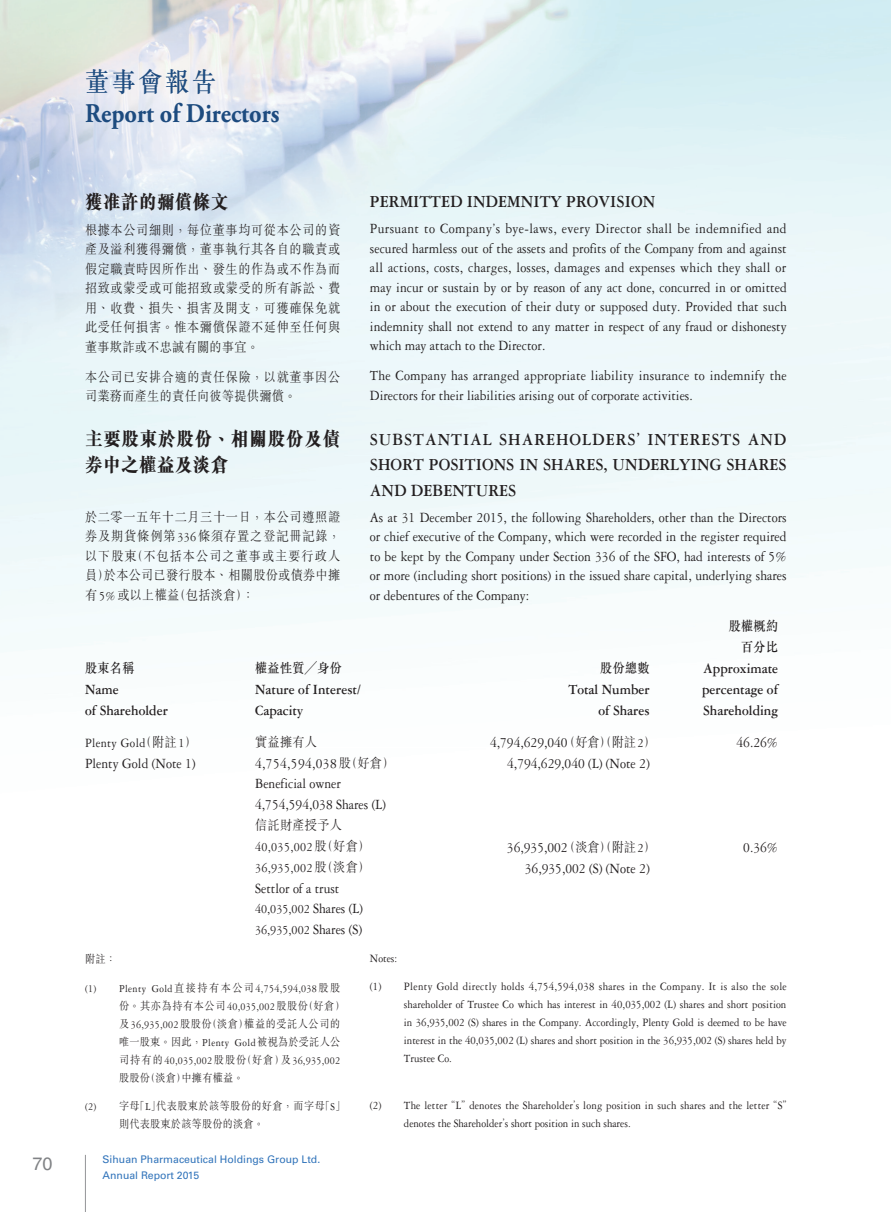
<style>
.page{position:relative;width:893px;height:1212px;background:#fff}
.page>*{position:absolute;margin:0;border:0;box-sizing:border-box;transform-origin:0 0}
.t1{font:700 27px "Adobe Garamond Pro";color:#1d4b7f;scale:.9 1}
.t2{font:500 27px "M Sung HK";letter-spacing:.1em;color:#1d4b7f;scale:.9 1}
._8__標題-C{font:800 19.5px/25.5px "M Sung HK";letter-spacing:.045em;color:#231f20;scale:.9 1}
._8__標題-C-2{font:800 19.5px "M Sung HK";letter-spacing:.025em;color:#231f20;scale:.9 1}
._3__標題{font:700 18px/25.5px "Garamond 3 LT Std";color:#231f20;text-align:justify;scale:.9 1}
.t3{font:18px "Helvetica LT Std";color:#808285}
._1__內文{font:15px/19.5px "Garamond 3 LT Std";color:#231f20;text-align:justify;scale:.9 1}
._1__內文-2{font:700 15px "Garamond 3 LT Std";color:#231f20;scale:.9 1}
._6__內文-C{font:15px "Garamond 3 LT Std";letter-spacing:.025em;color:#231f20;scale:.9 1}
._6__內文-C-2{font:300 13.5px/19.5px "M Sung HK";letter-spacing:.055em;color:#231f20;text-align:justify;scale:.9 1}
._6__內文-C-3{font:13.5px "Garamond 3 LT Std";letter-spacing:.025em;color:#231f20;scale:.9 1}
._1__內文-3{font:13.5px "Garamond 3 LT Std";color:#231f20;scale:.9 1}
._6__內文-C-4{font:500 13.5px "M Sung HK";letter-spacing:.025em;color:#231f20;scale:.9 1}
._6__內文-C-5{font:300 13.5px "M Sung HK";letter-spacing:.025em;color:#231f20;scale:.9 1}
._2__附註內文{font:12px/18px "Garamond 3 LT Std";color:#231f20;text-align:justify;scale:.9 1}
._7__附註內文-C{font:300 11.25px/18px "M Sung HK";letter-spacing:.045em;color:#231f20;scale:.9 1}
.t4{font:10.5px/16.5px "Univers LT Std";color:#3073ba}
.s1{font-family:"Garamond 3 LT Std";font-weight:400}
.s2{font-family:"M Sung HK";font-weight:300}
.s3{font-family:"M Sung HK";font-weight:300;font-size:13.5px}
.s4{font-size:13.5px}
.s5{font-size:15px}
</style>
<div class="page">
<hr style="left:85px;top:1155px;width:1px;height:57px;background:#939598">
<p class="t3" style="left:33px;top:1153px;width:22px">70</p>
<h1 class="t2" style="left:85px;top:63px;width:147px">董事會報告</h1>
<h1 class="t1" style="left:85px;top:98px;width:217px">Report of Directors</h1>
<p class="_8__標題-C-2" style="left:85px;top:192px;width:161px">獲准許的彌償條文</p>
<p class="_6__內文-C-2" style="left:85px;top:219px;width:285px">根據本公司細則，每位董事均可從本公司的資產及溢利獲得彌償，董事執行其各自的職責或假定職責時因所作出、發生的作為或不作為而招致或蒙受或可能招致或蒙受的所有訴訟、費用、收費、損失、損害及開支，可獲確保免就此受任何損害。惟本彌償保證不延伸至任何與董事欺詐或不忠誠有關的事宜。</p>
<p class="_6__內文-C-2" style="left:85px;top:366px;width:285px">本公司已安排合適的責任保險，以就董事因公司業務而產生的責任向彼等提供彌償。</p>
<p class="_8__標題-C" style="left:85px;top:426px;width:285px">主要股東於股份、相關股份及債券中之權益及淡倉</p>
<p class="_6__內文-C-2" style="left:85px;top:506px;width:285px">於二零一五年十二月三十一日，本公司遵照證券及期貨條例第<span class="s1">336</span>條須存置之登記冊記錄，以下股東（不包括本公司之董事或主要行政人員）於本公司已發行股本、相關股份或債券中擁有<span class="s1">5%</span>或以上權益（包括淡倉）：</p>
<p class="_3__標題" style="left:370px;top:189px;width:319px">PERMITTED INDEMNITY PROVISION</p>
<p class="_1__內文" style="left:370px;top:219px;width:465px">Pursuant to Company’s bye-laws, every Director shall be indemnified and secured harmless out of the assets and profits of the Company from and against all actions, costs, charges, losses, damages and expenses which they shall or may incur or sustain by or by reason of any act done, concurred in or omitted in or about the execution of their duty or supposed duty. Provided that such indemnity shall not extend to any matter in respect of any fraud or dishonesty which may attach to the Director.</p>
<p class="_1__內文" style="left:370px;top:366px;width:465px">The Company has arranged appropriate liability insurance to indemnify the<br>Directors for their liabilities arising out of corporate activities.</p>
<p class="_3__標題" style="left:370px;top:427px;width:465px">SUBSTANTIAL SHAREHOLDERS’ INTERESTS AND SHORT POSITIONS IN SHARES, UNDERLYING SHARES AND DEBENTURES</p>
<p class="_1__內文" style="left:370px;top:507px;width:465px">As at 31 December 2015, the following Shareholders, other than the Directors or chief executive of the Company, which were recorded in the register required to be kept by the Company under Section 336 of the SFO, had interests of 5% or more (including short positions) in the issued share capital, underlying shares or debentures of the Company:</p>
<p class="_6__內文-C-4" style="left:729px;top:617px;width:57px">股權概約</p>
<p class="_6__內文-C-4" style="left:741px;top:638px;width:43px">百分比</p>
<p class="_6__內文-C-4" style="left:85px;top:659px;width:57px">股東名稱</p>
<p class="_6__內文-C-4" style="left:255px;top:659px;width:98px">權益性質╱身份</p>
<p class="_6__內文-C-4" style="left:600px;top:659px;width:57px">股份總數</p>
<p class="_1__內文-2" style="left:703px;top:660px;width:85px">Approximate</p>
<p class="_1__內文-2" style="left:85px;top:681px;width:39px">Name</p>
<p class="_1__內文-2" style="left:255px;top:681px;width:119px">Nature of Interest/</p>
<p class="_1__內文-2" style="left:568px;top:681px;width:92px">Total Number</p>
<p class="_1__內文-2" style="left:702px;top:681px;width:86px">percentage of</p>
<p class="_1__內文-2" style="left:85px;top:702px;width:94px">of Shareholder</p>
<p class="_1__內文-2" style="left:255px;top:702px;width:55px">Capacity</p>
<p class="_1__內文-2" style="left:598px;top:702px;width:59px">of Shares</p>
<p class="_1__內文-2" style="left:703px;top:702px;width:85px">Shareholding</p>
<p class="_6__內文-C-3" style="left:85px;top:735px;width:126px">Plenty Gold<span class="s2">（附註</span>1<span class="s2">）</span></p>
<p class="_6__內文-C-2" style="left:255px;top:731px;width:70px">實益擁有人</p>
<p class="_1__內文" style="left:490px;top:732px;width:186px">4,794,629,040<span class="s3">（好倉）（附註</span><span class="s4">2</span><span class="s3">）</span></p>
<p class="_1__內文" style="left:736px;top:732px;width:48px">46.26%</p>
<p class="_1__內文" style="left:85px;top:753px;width:124px">Plenty Gold (Note 1)</p>
<p class="_6__內文-C" style="left:255px;top:755px;width:156px">4,754,594,038<span class="s3">股（好倉）</span></p>
<p class="_1__內文" style="left:507px;top:753px;width:160px">4,794,629,040 (L) (Note 2)</p>
<p class="_1__內文" style="left:255px;top:774px;width:97px">Beneficial owner</p>
<p class="_1__內文" style="left:255px;top:795px;width:147px">4,754,594,038 Shares (L)</p>
<p class="_6__內文-C-5" style="left:255px;top:816px;width:98px">信託財產授予人</p>
<p class="_6__內文-C-3" style="left:255px;top:840px;width:129px">40,035,002<span class="s2">股（好倉）</span></p>
<p class="_1__內文" style="left:507px;top:837px;width:167px">36,935,002<span class="s3">（淡倉）（附註</span><span class="s4">2</span><span class="s3">）</span></p>
<p class="_1__內文" style="left:743px;top:837px;width:40px">0.36%</p>
<p class="_6__內文-C-3" style="left:255px;top:861px;width:129px">36,935,002<span class="s2">股（淡倉）</span></p>
<p class="_1__內文" style="left:525px;top:858px;width:140px">36,935,002 (S) (Note 2)</p>
<p class="_1__內文" style="left:255px;top:879px;width:95px">Settlor of a trust</p>
<p class="_1__內文-3" style="left:255px;top:902px;width:121px">40,035,002 <span class="s5">Shares (L)</span></p>
<p class="_1__內文-3" style="left:255px;top:923px;width:121px">36,935,002 <span class="s5">Shares (S)</span></p>
<p class="_2__附註內文" style="left:370px;top:949px;width:32px">Notes:</p>
<p class="_2__附註內文" style="left:404px;top:977px;width:427px;text-indent:-34px">(1) Plenty Gold directly holds 4,754,594,038 shares in the Company. It is also the sole shareholder of Trustee Co which has interest in 40,035,002 (L) shares and short position in 36,935,002 (S) shares in the Company. Accordingly, Plenty Gold is deemed to be have interest in the 40,035,002 (L) shares and short position in the 36,935,002 (S) shares held by Trustee Co.</p>
<p class="_2__附註內文" style="left:404px;top:1096px;width:427px;text-indent:-34px">(2) The letter “L” denotes the Shareholder’s long position in such shares and the letter “S” denotes the Shareholder’s short position in such shares.</p>
<p class="_7__附註內文-C" style="left:85px;top:949px;width:36px">附註：</p>
<p class="_7__附註內文-C" style="left:119px;top:978px;width:253px;text-indent:-34px"><span class="s1">(1) Plenty Gold</span>直接持有本公司<span class="s1">4,754,594,038</span>股股份。其亦為持有本公司<span class="s1">40,035,002</span>股股份（好倉）及<span class="s1">36,935,002</span>股股份（淡倉）權益的受託人公司的唯一股東。因此，<span class="s1">Plenty Gold</span>被視為於受託人公司持有的<span class="s1">40,035,002</span>股股份（好倉）及<span class="s1">36,935,002</span>股股份（淡倉）中擁有權益。</p>
<p class="_7__附註內文-C" style="left:119px;top:1096px;width:253px;text-indent:-34px"><span class="s1">(2)</span> 字母「<span class="s1">L</span>」代表股東於該等股份的好倉，而字母「<span class="s1">S</span>」則代表股東於該等股份的淡倉。</p>
<p class="t4" style="left:103px;top:1151px;width:219px">Sihuan Pharmaceutical Holdings Group Ltd.<br>Annual Report 2015</p>
</div>
